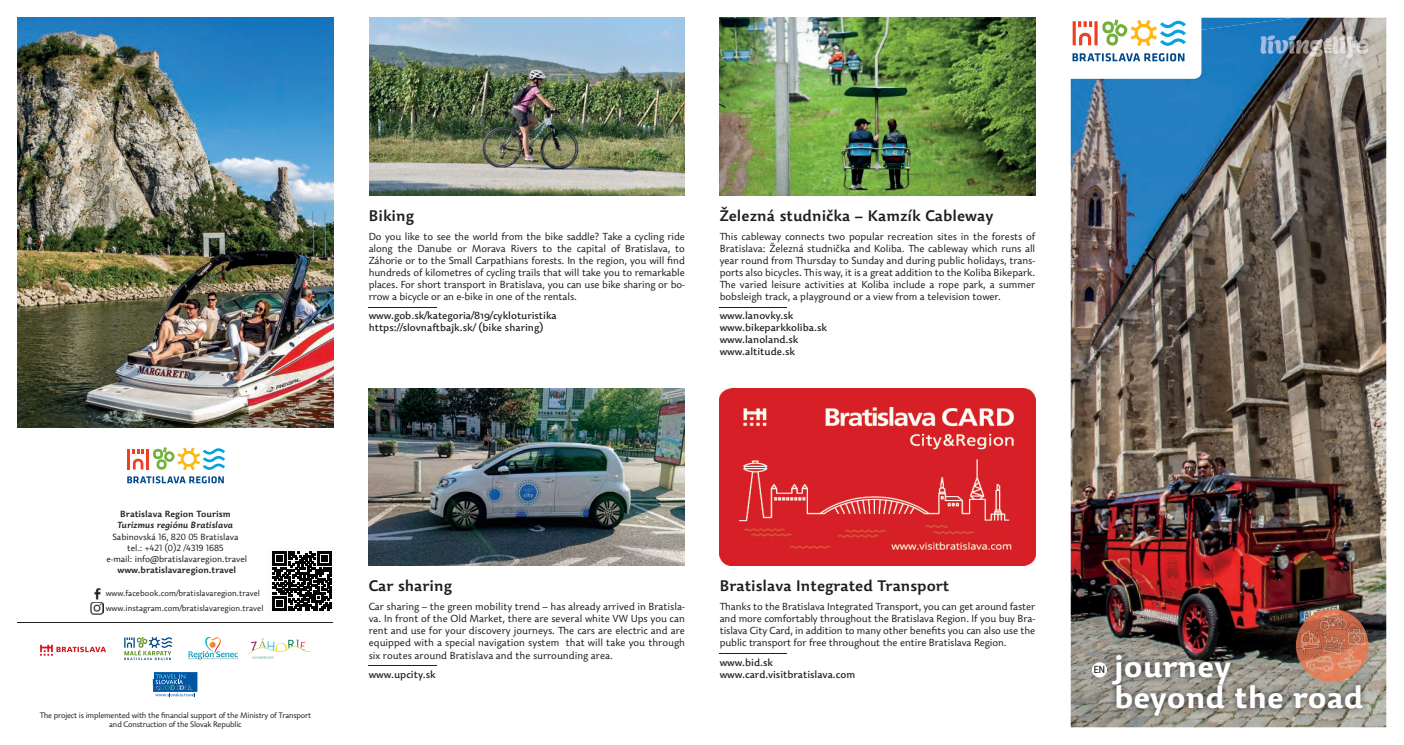
<style>
.page{position:relative;width:1404px;height:745px;background:#fff}
.page>*{position:absolute;margin:0;border:0;box-sizing:border-box;transform-origin:0 0}
.t1{font:700 30px/31.2px "Dederon SDOT";color:#fff}
.t2{font:600 15px "Dederon SLOT";color:#231f20}
.t3{font:300 10px/12px "Dederon SLOT";letter-spacing:-.005em;color:#231f20;text-align:justify}
.t4{font:500 10px/12px "Dederon SDOT";color:#231f20}
.t5{font:500 9.88px "Botanika Std";color:#231f20}
.t6{font:300 8.75px/11.2px "Dederon SLOT";color:#231f20;text-align:center}
.t7{font:600 8.75px "Dederon SLOT";letter-spacing:-.005em;color:#231f20}
.t8{font:italic 600 8.75px "Dederon SLOT";color:#231f20}
.t9{font:300 8.12px/14.9px "Dederon SLOT";color:#231f20}
.t10{font:300 7.75px/8.8px "Dederon SLOT";letter-spacing:-.025em;color:#231f20;text-align:center}
</style>
<div class="page">
<img style="left:1070px;top:18px;width:315px;height:708px">
<div style="left:1052px;top:0;width:149px;height:79px;background:#fff;border-radius:7px"></div>
<svg style="left:1072px;top:19px;width:113px;height:27px"></svg>
<svg style="left:1072px;top:53px;width:112px;height:8px"></svg>
<img style="left:1266px;top:35px;width:89px;height:23px">
<img style="left:1260px;top:36px;width:6px;height:18px">
<img style="left:1273px;top:40px;width:14px;height:14px">
<img style="left:1288px;top:35px;width:7px;height:19px">
<img style="left:1309px;top:39px;width:13px;height:18px">
<img style="left:1332px;top:35px;width:14px;height:19px">
<img style="left:1356px;top:40px;width:12px;height:14px">
<img style="left:368px;top:388px;width:316px;height:177px">
<img style="left:719px;top:388px;width:316px;height:177px">
<img style="left:18px;top:18px;width:315px;height:409px">
<img style="left:719px;top:18px;width:316px;height:177px">
<img style="left:369px;top:18px;width:316px;height:177px">
<hr style="left:368px;top:306px;width:69px;height:1px;background:#231f20">
<hr style="left:368px;top:665px;width:69px;height:1px;background:#231f20">
<hr style="left:719px;top:306px;width:68px;height:1px;background:#231f20">
<hr style="left:719px;top:653px;width:68px;height:1px;background:#231f20">
<img style="left:1105px;top:648px;width:263px;height:74px">
<div style="left:1091px;top:661px;width:15px;height:15px;background:#fff;border-radius:50%"></div>
<img style="left:1295px;top:608px;width:73px;height:73px">
<img style="left:1307px;top:654px;width:28px;height:22px">
<img style="left:1334px;top:654px;width:25px;height:20px">
<img style="left:1363px;top:631px;width:2px;height:13px">
<img style="left:1305px;top:655px;width:3px;height:16px">
<img style="left:1308px;top:655px;width:25px;height:16px">
<img style="left:1336px;top:654px;width:25px;height:13px">
<img style="left:1338px;top:654px;width:21px;height:14px">
<svg style="left:1320px;top:612px;width:43px;height:42px"></svg>
<svg style="left:152px;top:672px;width:46px;height:25px"></svg>
<svg style="left:153px;top:672px;width:44px;height:24px"></svg>
<svg style="left:132px;top:449px;width:12px;height:20px"></svg>
<hr style="left:127px;top:448px;width:3px;height:21px;background:#ef3e22">
<hr style="left:146px;top:448px;width:3px;height:21px;background:#ef3e22">
<svg style="left:153px;top:447px;width:72px;height:23px"></svg>
<svg style="left:127px;top:476px;width:97px;height:8px"></svg>
<hr style="left:18px;top:621px;width:315px;height:1px;background:#231f20">
<svg style="left:90px;top:588px;width:13px;height:26px"></svg>
<svg style="left:248px;top:638px;width:63px;height:20px"></svg>
<img style="left:1299px;top:619px;width:37px;height:35px">
<svg style="left:1383px;top:721px;width:4px;height:7px"></svg>
<svg style="left:188px;top:637px;width:50px;height:22px"></svg>
<svg style="left:124px;top:636px;width:48px;height:23px"></svg>
<svg style="left:40px;top:644px;width:66px;height:11px"></svg>
<svg style="left:272px;top:551px;width:60px;height:60px"></svg>
<svg style="left:273px;top:551px;width:58px;height:59px"></svg>
<h2 class="t2" style="left:368px;top:209px;width:47px">Biking</h2>
<p class="t3" style="left:368px;top:231px;width:318px">Do you like to see the world from the bike saddle? Take a cycling ride along the Danube or Morava Rivers to the capital of Bratislava, to Záhorie or to the Small Carpathians forests. In the region, you will find hundreds of kilometres of cycling trails that will take you to remarkable places. For short transport in Bratislava, you can use bike sharing or bo&shy;rrow a bicycle or an e-bike in one of the rentals.</p>
<p class="t4" style="left:368px;top:310px;width:189px">www.gob.sk/kategoria/819/cykloturistika https://slovnaftbajk.sk/ (bike sharing)</p>
<h2 class="t2" style="left:719px;top:209px;width:275px">Železná studnička – Kamzík Cableway</h2>
<p class="t3" style="left:719px;top:231px;width:317px">This cableway connects two popular recreation sites in the forests of Bratislava: Železná studnička and Koliba. The cableway which runs all year round from Thursday to Sunday and during public holidays, trans&shy;ports also bicycles. This way, it is a great addition to the Koliba Bikepark.<br>The varied leisure activities at Koliba include a rope park, a summer bobsleigh track, a playground or a view from a television tower.</p>
<p class="t4" style="left:719px;top:310px;width:109px">www.lanovky.sk www.bikeparkkoliba.sk www.lanoland.sk www.altitude.sk</p>
<p class="t7" style="left:120px;top:510px;width:112px">Bratislava Region Tourism</p>
<p class="t8" style="left:118px;top:521px;width:117px">Turizmus regiónu Bratislava</p>
<p class="t6" style="left:106px;top:531px;width:142px">Sabinovská 16, 820 05 Bratislava tel.: +421 (0)2 /4319 1685<br>e-mail: info@bratislavaregion.travel</p>
<p class="t7" style="left:117px;top:566px;width:120px">www.bratislavaregion.travel</p>
<p class="t9" style="left:106px;top:586px;width:159px">www.facebook.com/bratislavaregion.travel www.instagram.com/bratislavaregion t. ravel</p>
<p class="t10" style="left:40px;top:711px;width:273px">The project is implemented with the financial support of the Ministry of Transport and Construction of the Slovak Republic</p>
<h2 class="t2" style="left:368px;top:579px;width:85px">Car sharing</h2>
<p class="t3" style="left:368px;top:601px;width:318px">Car sharing – the green mobility trend – has already arrived in Bratisla&shy;va. In front of the Old Market, there are several white VW Ups you can rent and use for your discovery journeys. The cars are electric and are equipped with a special navigation system that will take you through six routes around Bratislava and the surrounding area.</p>
<p class="t4" style="left:368px;top:668px;width:68px">www.upcity.sk</p>
<h2 class="t2" style="left:719px;top:579px;width:231px">Bratislava Integrated Transport</h2>
<p class="t3" style="left:719px;top:601px;width:317px">Thanks to the Bratislava Integrated Transport, you can get around faster and more comfortably throughout the Bratislava Region. If you buy Bra&shy;tislava City Card, in addition to many other benefits you can also use the public transport for free throughout the entire Bratislava Region.</p>
<p class="t4" style="left:719px;top:656px;width:137px">www.bid.sk www.card.visitbratislava.com</p>
<h1 class="t1" style="left:1113px;top:653px;width:251px">journey<br>beyond the road</h1>
<p class="t5" style="left:1093px;top:665px;width:13px">EN</p>
</div>
